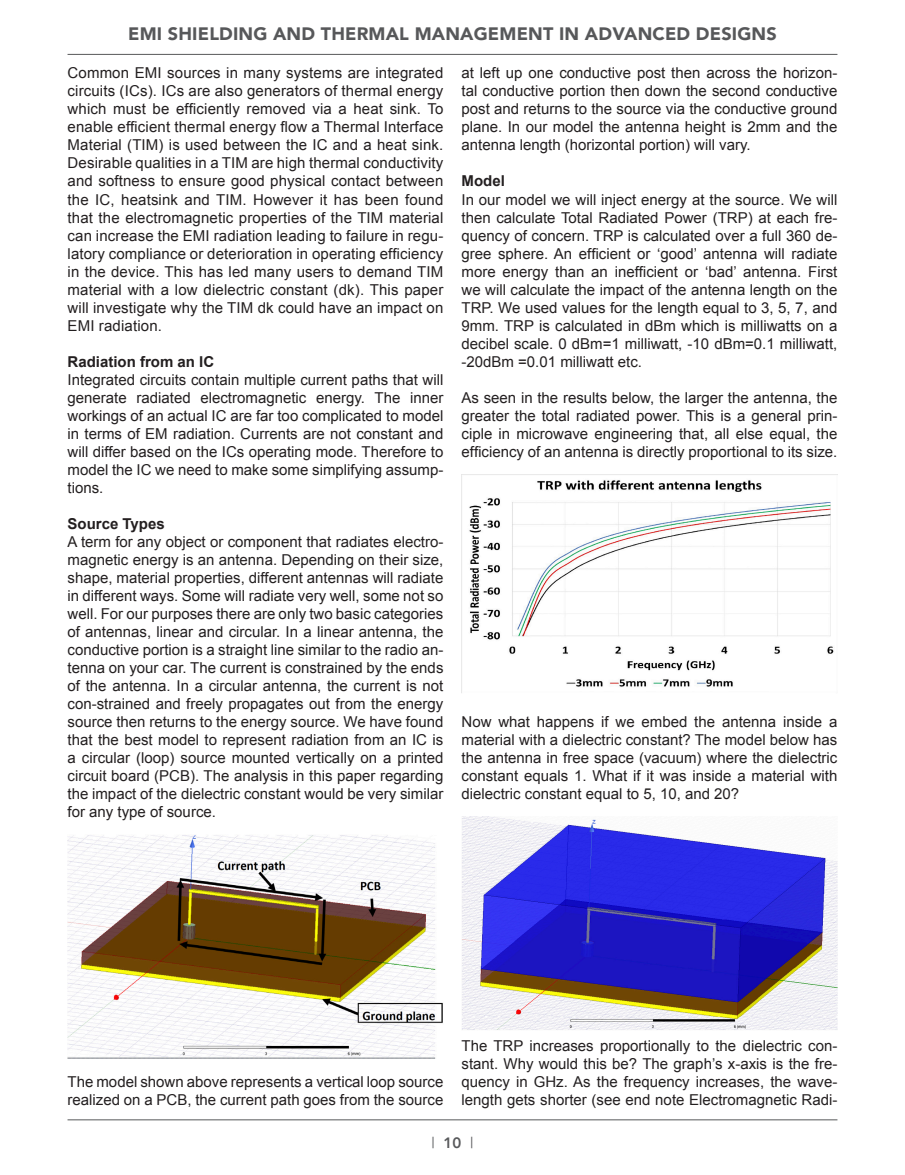
<style>
.page{position:relative;width:905px;height:1175px;background:#fff}
.page>*{position:absolute;margin:0;border:0;box-sizing:border-box;transform-origin:0 0}
.t1{font:900 18px "Avenir";letter-spacing:.01em;color:#57585a}
.Default{font:15px/18px "Arial";color:#231f20;text-align:justify}
.Default-2{font:700 15px "Arial";color:#231f20}
.t2{font:15px "Avenir";color:#57585a}
.s1{font-weight:800}
</style>
<div class="page">
<hr style="left:68px;top:1119px;width:769px;height:1px;background:#57585a">
<hr style="left:68px;top:54px;width:769px;height:1px;background:#57585a">
<img style="left:68px;top:835px;width:375px;height:223px">
<img style="left:461px;top:474px;width:376px;height:219px">
<img style="left:462px;top:816px;width:375px;height:214px">
<p class="t1" style="left:128px;top:19px;width:650px">EMI SHIELDING AND THERMAL MANAGEMENT IN ADVANCED DESIGNS</p>
<p class="Default" style="left:68px;top:64px;width:377px">Common EMI sources in many systems are integrated circuits (ICs). ICs are also generators of thermal energy which must be efficiently removed via a heat sink. To enable efficient thermal energy flow a Thermal Interface Material (TIM) is used between the IC and a heat sink.<br>Desirable qualities in a TIM are high thermal conductivity and softness to ensure good physical contact between the IC, heatsink and TIM. However it has been found that the electromagnetic properties of the TIM material can increase the EMI radiation leading to failure in regu&shy;latory compliance or deterioration in operating efficiency in the device. This has led many users to demand TIM material with a low dielectric constant (dk). This paper will investigate why the TIM dk could have an impact on EMI radiation.</p>
<p class="Default-2" style="left:68px;top:351px;width:148px">Radiation from an IC</p>
<p class="Default" style="left:68px;top:370px;width:377px">Integrated circuits contain multiple current paths that will generate radiated electromagnetic energy. The inner workings of an actual IC are far too complicated to model in terms of EM radiation. Currents are not constant and will differ based on the ICs operating mode. Therefore to model the IC we need to make some simplifying assump&shy;tions.</p>
<p class="Default-2" style="left:68px;top:513px;width:99px">Source Types</p>
<p class="Default" style="left:68px;top:532px;width:377px">A term for any object or component that radiates electro&shy;magnetic energy is an antenna. Depending on their size, shape, material properties, different antennas will radiate in different ways. Some will radiate very well, some not so well. For our purposes there are only two basic categories of antennas, linear and circular. In a linear antenna, the conductive portion is a straight line similar to the radio an&shy;tenna on your car. The current is constrained by the ends of the antenna. In a circular antenna, the current is not con-strained and freely propagates out from the energy source then returns to the energy source. We have found that the best model to represent radiation from an IC is a circular (loop) source mounted vertically on a printed circuit board (PCB). The analysis in this paper regarding the impact of the dielectric constant would be very similar for any type of source.</p>
<p class="Default" style="left:461px;top:64px;width:377px">at left up one conductive post then across the horizon&shy;tal conductive portion then down the second conductive post and returns to the source via the conductive ground plane. In our model the antenna height is 2mm and the antenna length (horizontal portion) will vary.</p>
<p class="Default-2" style="left:461px;top:171px;width:45px">Model</p>
<p class="Default" style="left:461px;top:190px;width:377px">In our model we will inject energy at the source. We will then calculate Total Radiated Power (TRP) at each fre&shy;quency of concern. TRP is calculated over a full 360 de&shy;gree sphere. An efficient or ‘good’ antenna will radiate more energy than an inefficient or ‘bad’ antenna. First we will calculate the impact of the antenna length on the TRP. We used values for the length equal to 3, 5, 7, and 9mm. TRP is calculated in dBm which is milliwatts on a decibel scale. 0 dBm=1 milliwatt, -10 dBm=0.1 milliwatt, -20dBm =0.01 milliwatt etc.</p>
<p class="Default" style="left:461px;top:388px;width:377px">As seen in the results below, the larger the antenna, the greater the total radiated power. This is a general prin&shy;ciple in microwave engineering that, all else equal, the efficiency of an antenna is directly proportional to its size.</p>
<p class="Default" style="left:461px;top:712px;width:377px">Now what happens if we embed the antenna inside a material with a dielectric constant? The model below has the antenna in free space (vacuum) where the dielectric constant equals 1. What if it was inside a material with dielectric constant equal to 5, 10, and 20?</p>
<p class="Default" style="left:68px;top:1072px;width:377px">The model shown above represents a vertical loop source realized on a PCB, the current path goes from the source</p>
<p class="Default" style="left:461px;top:1036px;width:377px">The TRP increases proportionally to the dielectric con&shy;stant. Why would this be? The graph’s x-axis is the fre&shy;quency in GHz. As the frequency increases, the wave&shy;length gets shorter (see end note Electromagnetic Radi-</p>
<p class="t2" style="left:431px;top:1133px;width:44px">| <span class="s1">10</span> |</p>
</div>
